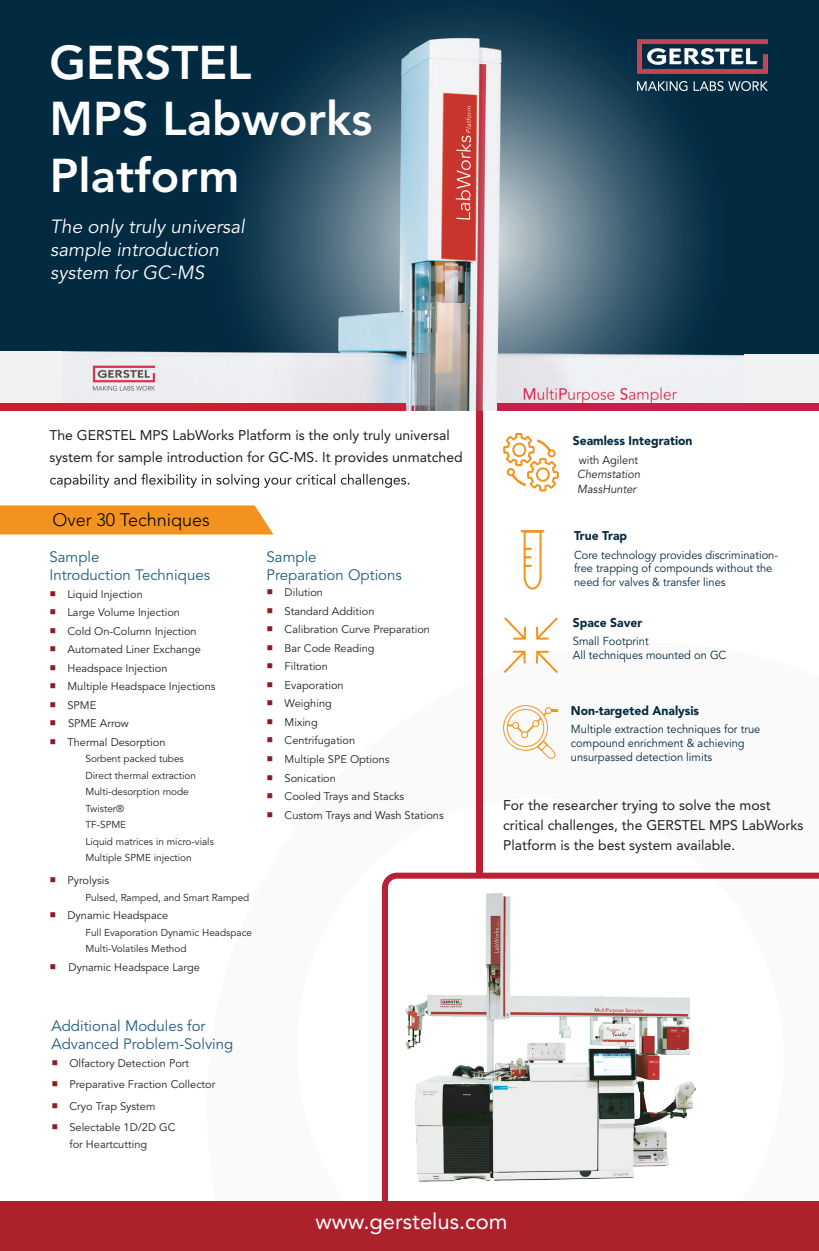
<style>
.page{position:relative;width:819px;height:1251px;background:#fff}
.page>*{position:absolute;margin:0;border:0;box-sizing:border-box;transform-origin:0 0}
.t1{font:800 47px/56.5px "Avenir";color:#fff}
.t2{font:22px "Avenir LT Std";color:#fff}
.t3{font:italic 19px/22.8px "Avenir LT Std";color:#fefafc}
.t4{font:300 18px "Avenir";color:#040503}
.t5{font:15px/18px "Avenir";color:#215c80}
.t6{font:14px/20px "Avenir LT Std";color:#231f20}
.t7{font:900 12.6px "Avenir";color:#042a40;scale:.96 1}
.t8{font:900 12.6px "Avenir";color:#022a41;scale:.96 1}
.t9{font:11.5px/13.9px "Avenir";color:#042a40;scale:.96 1}
.t10{font:italic 11.5px/15.1px "Avenir LT Std";color:#231f20;scale:.96 1}
.t11{font:11.5px "Avenir";color:#231f20;scale:.96 1}
.t12{font:11px/17px "Avenir";color:#231f20}
.t13{font:10px/16.5px "Avenir";color:#231f20}
.s1{font-family:"Minion Pro";font-size:17px;color:#8d1b23}
.s2{font-family:"Minion Pro";font-size:17px;color:#fff}
</style>
<div class="page">
<div style="left:0;top:0;width:819px;height:373px;background:#022a41"></div>
<img style="left:48px;top:15px;width:720px;height:388px">
<div style="left:763px;top:346px;width:18px;height:8px;background:#022a41"></div>
<div style="left:476px;top:411px;width:6px;height:466px;background:#be1f32"></div>
<svg style="left:382px;top:873px;width:437px;height:329px"></svg>
<div style="left:0;top:1202px;width:819px;height:49px;background:#ad212b"></div>
<img style="left:637px;top:40px;width:131px;height:50px">
<div style="left:503px;top:705px;width:45px;height:46px;border:1px solid #f39421;border-radius:50%"></div>
<div style="left:507px;top:709px;width:37px;height:38px;border:1px solid #f39421;border-radius:50%"></div>
<svg style="left:508px;top:707px;width:49px;height:52px"></svg>
<svg style="left:503px;top:617px;width:55px;height:56px"></svg>
<div style="left:0;top:351px;width:61px;height:57px;background:#f2f2f4"></div>
<div style="left:744px;top:354px;width:75px;height:56px;background:#f2f2f4"></div>
<div style="left:497px;top:403px;width:322px;height:8px;background:#c71e4a"></div>
<svg style="left:0;top:353px;width:703px;height:246px"></svg>
<div style="left:690px;top:988px;width:34px;height:68px;background:#fff"></div>
<h1 class="t1" style="left:49px;top:36px;width:324px">GERSTEL<br>MPS Labworks<br>Platform</h1>
<h3 class="t3" style="left:50px;top:216px;width:196px">The only truly universal sample introduction system for GC-MS</h3>
<p class="t6" style="left:50px;top:425px;width:415px;line-height:22px">The GERSTEL MPS LabWorks Platform is the only truly universal system for sample introduction for GC-MS. It provides unmatched</p>
<h3 class="t4" style="left:52px;top:506px;width:159px">Over 30 Techniques</h3>
<h3 class="t5" style="left:50px;top:548px;width:162px">Sample<br>Introduction Techniques</h3>
<p class="t12" style="left:50px;top:586px;width:95px"><span class="s1">■</span> Liquid Injection</p>
<p class="t12" style="left:50px;top:604px;width:132px"><span class="s1">■</span> Large Volume Injection</p>
<p class="t12" style="left:50px;top:623px;width:149px"><span class="s1">■</span> Cold On-Column Injection</p>
<p class="t12" style="left:50px;top:641px;width:153px"><span class="s1">■</span> Automated Liner Exchange</p>
<p class="t12" style="left:50px;top:660px;width:120px"><span class="s1">■</span> Headspace Injection</p>
<p class="t12" style="left:50px;top:678px;width:168px"><span class="s1">■</span> Multiple Headspace Injections</p>
<p class="t12" style="left:50px;top:697px;width:48px"><span class="s1">■</span> SPME</p>
<p class="t12" style="left:50px;top:715px;width:81px"><span class="s1">■</span> <span class="s2">.</span>SPME Arrow</p>
<p class="t12" style="left:50px;top:734px;width:117px"><span class="s1">■</span> Thermal Desorption</p>
<p class="t13" style="left:86px;top:751px;width:130px">Sorbent packed tubes<br>Direct thermal extraction<br>Multi-desorption mode<br>Twister®<br>TF-SPME<br>Liquid matrices in micro-vials<br>Multiple SPME injection</p>
<p class="t12" style="left:50px;top:872px;width:61px"><span class="s1">■</span> Pyrolysis</p>
<p class="t13" style="left:86px;top:889px;width:165px">Pulsed, Ramped, and Smart Ramped</p>
<p class="t12" style="left:50px;top:907px;width:120px"><span class="s1">■</span> Dynamic Headspace</p>
<p class="t13" style="left:86px;top:924px;width:168px">Full Evaporation Dynamic Headspace<br>Multi-Volatiles Method</p>
<p class="t12" style="left:50px;top:959px;width:152px"><span class="s1">■</span> Dynamic Headspace Large</p>
<h3 class="t5" style="left:267px;top:548px;width:137px">Sample<br>Preparation Options</h3>
<p class="t12" style="left:267px;top:584px;width:58px"><span class="s1">■</span> Dilution</p>
<p class="t12" style="left:267px;top:603px;width:109px"><span class="s1">■</span> Standard Addition</p>
<p class="t12" style="left:267px;top:621px;width:165px"><span class="s1">■</span> Calibration Curve Preparation</p>
<p class="t12" style="left:267px;top:640px;width:110px"><span class="s1">■</span> Bar Code Reading</p>
<p class="t12" style="left:267px;top:658px;width:63px"><span class="s1">■</span> Filtration</p>
<p class="t12" style="left:267px;top:677px;width:79px"><span class="s1">■</span> Evaporation</p>
<p class="t12" style="left:267px;top:695px;width:67px"><span class="s1">■</span> Weighing</p>
<p class="t12" style="left:267px;top:714px;width:53px"><span class="s1">■</span> Mixing</p>
<p class="t12" style="left:267px;top:732px;width:90px"><span class="s1">■</span> Centrifugation</p>
<p class="t12" style="left:267px;top:751px;width:124px"><span class="s1">■</span> Multiple SPE Options</p>
<p class="t12" style="left:267px;top:770px;width:71px"><span class="s1">■</span> Sonication</p>
<p class="t12" style="left:267px;top:788px;width:139px"><span class="s1">■</span> Cooled Trays and Stacks</p>
<p class="t12" style="left:267px;top:807px;width:179px"><span class="s1">■</span> Custom Trays and Wash Stations</p>
<h3 class="t5" style="left:51px;top:1017px;width:183px">Additional Modules for<br>Advanced Problem-Solving</h3>
<p class="t12" style="left:51px;top:1055px;width:139px"><span class="s1">■</span> Olfactory Detection Port</p>
<p class="t12" style="left:51px;top:1077px;width:166px"><span class="s1">■</span> Preparative Fraction Collector</p>
<p class="t12" style="left:51px;top:1098px;width:105px"><span class="s1">■</span> Cryo Trap System</p>
<p class="t12" style="left:69px;top:1120px;width:108px;text-indent:-18px"><span class="s1">■</span> Selectable 1D/2D GC for Heartcutting</p>
<p class="t8" style="left:573px;top:432px;width:126px">Seamless Integration</p>
<p class="t11" style="left:579px;top:452px;width:63px">with Agilent</p>
<p class="t10" style="left:577px;top:467px;width:67px">Chemstation<br>MassHunter</p>
<p class="t7" style="left:574px;top:526px;width:57px">True Trap</p>
<p class="t9" style="left:574px;top:548px;width:214px">Core technology provides discrimination&shy;free trapping of compounds without the need for valves &amp; transfer lines</p>
<p class="t7" style="left:573px;top:613px;width:74px">Space Saver</p>
<p class="t9" style="left:573px;top:635px;width:161px">Small Footprint<br>All techniques mounted on GC</p>
<p class="t7" style="left:571px;top:701px;width:135px">Non-targeted Analysis</p>
<p class="t9" style="left:571px;top:723px;width:199px">Multiple extraction techniques for true compound enrichment &amp; achieving unsurpassed detection limits</p>
<p class="t6" style="left:503px;top:795px;width:302px">For the researcher trying to solve the most critical challenges, the GERSTEL MPS LabWorks<br>Platform is the best system available.</p>
<h2 class="t2" style="left:316px;top:1208px;width:194px">www.gerstelus.com</h2>
</div>
